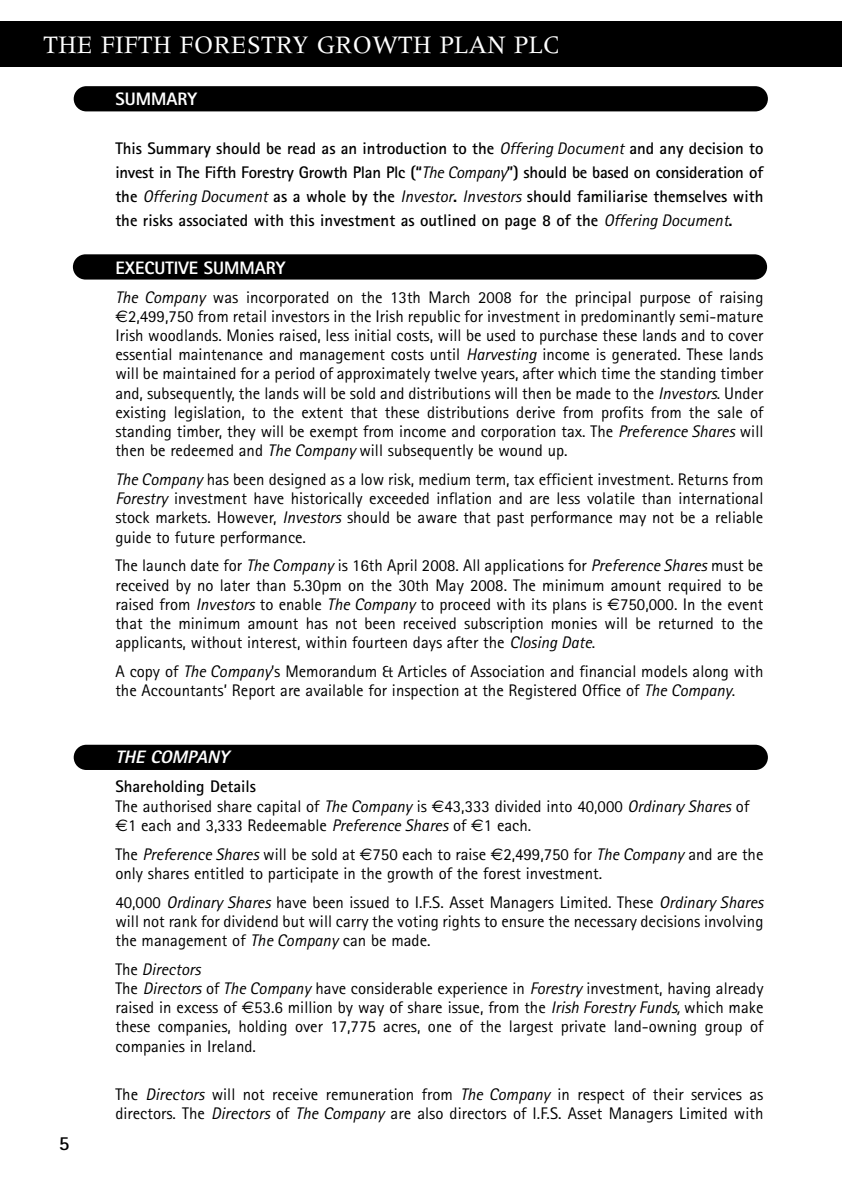
<style>
.page{position:relative;width:842px;height:1191px;background:#fff}
.page>*{position:absolute;margin:0;border:0;box-sizing:border-box;transform-origin:0 0}
.t1{font:26px "Meridien";color:#fff}
.t2{font:700 20px "Rotis Sans Serif";color:#000}
.t3{font:800 18px "Rotis Sans Serif";color:#fff}
.t4{font:italic 800 18px "Rotis Sans Serif";color:#fff}
.t5{font:16.8px/19.2px "Rotis Sans Serif";color:#000}
.t6{font:700 16.8px/24px "Rotis Sans Serif";color:#000;text-align:justify}
.s1{font-weight:400;font-style:italic}
.s2{font-style:italic}
.s3{font-family:"Euro Sans"}
.s4{font-weight:700}
</style>
<div class="page">
<div style="left:74px;top:744px;width:694px;height:26px;background:#000;border-radius:13px"></div>
<div style="left:73px;top:254px;width:694px;height:25px;background:#000;border-radius:13px"></div>
<div style="left:74px;top:86px;width:694px;height:25px;background:#000;border-radius:13px"></div>
<div style="left:0;top:21px;width:842px;height:46px;background:#000"></div>
<h1 class="t1" style="left:44px;top:35px;width:518px">THE FIFTH FORESTRY GROWTH PLAN PLC</h1>
<p class="t3" style="left:115px;top:92px;width:83px">SUMMARY</p>
<p class="t6" style="left:115px;top:138px;width:649px">This Summary should be read as an introduction to the <span class="s1">Offering Document</span> and any decision to invest in The Fifth Forestry Growth Plan Plc (“<span class="s1">The Company</span>”) should be based on consideration of the <span class="s1">Offering Document</span> as a whole by the <span class="s1">Investor</span>. <span class="s1">Investors</span> should familiarise themselves with the risks associated with this investment as outlined on page 8 of the <span class="s1">Offering Document</span>.</p>
<p class="t3" style="left:115px;top:261px;width:172px">EXECUTIVE SUMMARY</p>
<p class="t5" style="left:115px;top:289px;width:649px;text-align:justify"><span class="s2">The Company</span> was incorporated on the 13th March 2008 for the principal purpose of raising <span class="s3">€</span>2,499,750 from retail investors in the Irish republic for investment in predominantly semi-mature Irish woodlands. Monies raised, less initial costs, will be used to purchase these lands and to cover essential maintenance and management costs until <span class="s2">Harvesting</span> income is generated. These lands will be maintained for a period of approximately twelve years, after which time the standing timber and, subsequently, the lands will be sold and distributions will then be made to the <span class="s2">Investors</span>. Under existing legislation, to the extent that these distributions derive from profits from the sale of standing timber, they will be exempt from income and corporation tax. The <span class="s2">Preference Shares</span> will then be redeemed and <span class="s2">The Company</span> will subsequently be wound up.</p>
<p class="t5" style="left:115px;top:471px;width:649px;text-align:justify"><span class="s2">The Company</span> has been designed as a low risk, medium term, tax efficient investment. Returns from <span class="s2">Forestry</span> investment have historically exceeded inflation and are less volatile than international stock markets. However, <span class="s2">Investors</span> should be aware that past performance may not be a reliable guide to future performance.</p>
<p class="t5" style="left:115px;top:558px;width:649px;text-align:justify">The launch date for <span class="s2">The Company</span> is 16th April 2008. All applications for <span class="s2">Preference Shares</span> must be received by no later than 5.30pm on the 30th May 2008. The minimum amount required to be raised from <span class="s2">Investors</span> to enable <span class="s2">The Company</span> to proceed with its plans is <span class="s3">€</span>750,000. In the event that the minimum amount has not been received subscription monies will be returned to the applicants, without interest, within fourteen days after the <span class="s2">Closing Date</span>.</p>
<p class="t5" style="left:115px;top:663px;width:649px">A copy of <span class="s2">The Company</span>’s Memorandum &amp; Articles of Association and financial models along with the Accountants’ Report are available for inspection at the Registered Office of <span class="s2">The Company</span>.</p>
<p class="t2" style="left:59px;top:1136px;width:12px">5</p>
<p class="t4" style="left:115px;top:751px;width:115px">THE COMPANY</p>
<p class="t5" style="left:115px;top:778px;width:635px"><span class="s4">Shareholding Details<br></span>The authorised share capital of <span class="s2">The Company</span> is <span class="s3">€</span>43,333 divided into 40,000 <span class="s2">Ordinary Shares</span> of <span class="s3">€</span>1 each and 3,333 Redeemable <span class="s2">Preference Shares</span> of <span class="s3">€</span>1 each.</p>
<p class="t5" style="left:115px;top:846px;width:649px">The <span class="s2">Preference Shares</span> will be sold at <span class="s3">€</span>750 each to raise <span class="s3">€</span>2,499,750 for <span class="s2">The Company</span> and are the only shares entitled to participate in the growth of the forest investment.</p>
<p class="t5" style="left:115px;top:894px;width:649px;text-align:justify">40,000 <span class="s2">Ordinary Shares</span> have been issued to I.F.S. Asset Managers Limited. These <span class="s2">Ordinary Shares </span>will not rank for dividend but will carry the voting rights to ensure the necessary decisions involving the management of <span class="s2">The Company</span> can be made.</p>
<p class="t5" style="left:115px;top:961px;width:649px">The <span class="s2">Directors<br></span>The <span class="s2">Directors</span> of <span class="s2">The Company</span> have considerable experience in <span class="s2">Forestry</span> investment, having already raised in excess of <span class="s3">€</span>53.6 million by way of share issue, from the <span class="s2">Irish Forestry Funds,</span> which make these companies, holding over 17,775 acres, one of the largest private land-owning group of companies in Ireland.</p>
<p class="t5" style="left:115px;top:1086px;width:649px">The <span class="s2">Directors</span> will not receive remuneration from <span class="s2">The Company</span> in respect of their services as directors. The <span class="s2">Directors</span> of <span class="s2">The Company</span> are also directors of I.F.S. Asset Managers Limited with</p>
</div>
